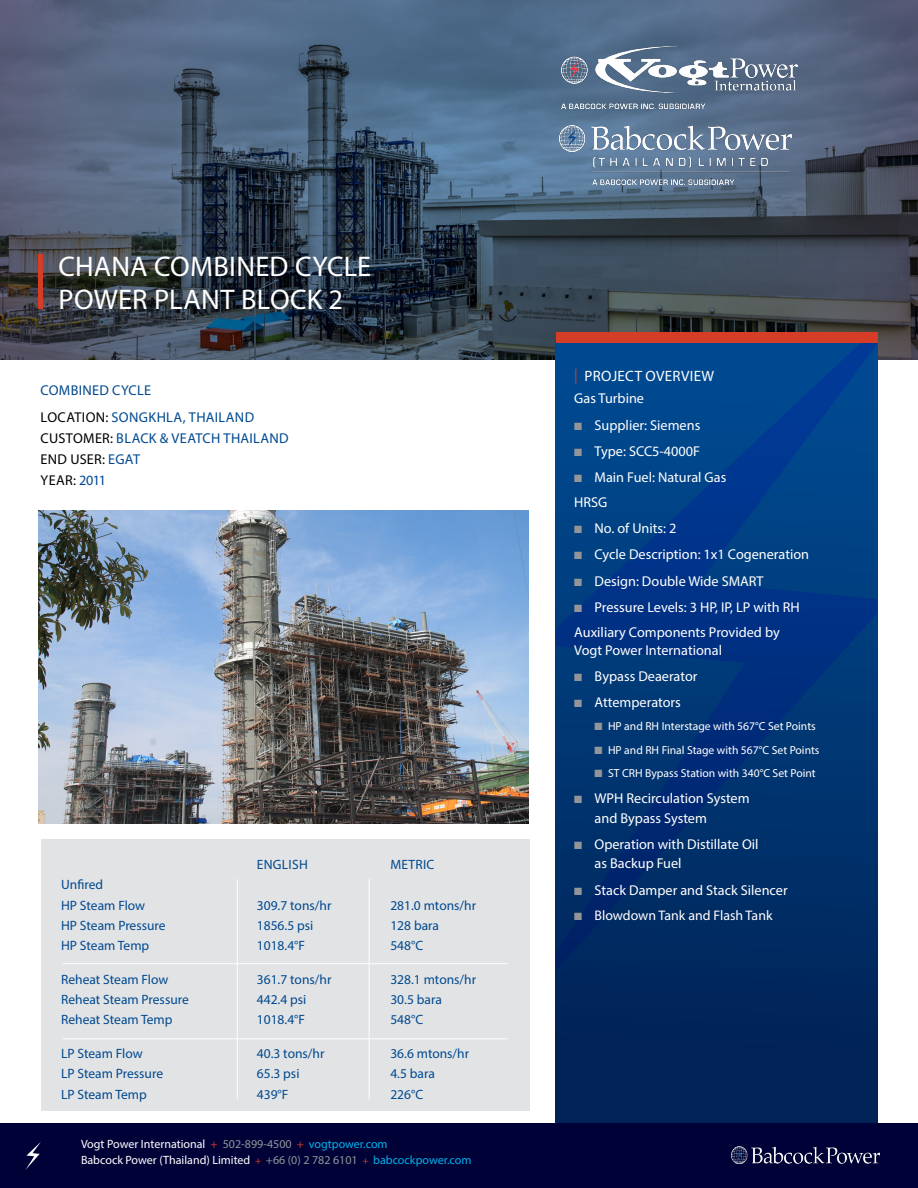
<style>
.page{position:relative;width:918px;height:1188px;background:#fff}
.page>*{position:absolute;margin:0;border:0;box-sizing:border-box;transform-origin:0 0}
.t1{font:28.5px/33px "Myriad Pro";letter-spacing:.005em;color:#fff}
.t2{font:15px "Myriad Pro";letter-spacing:.02em;color:#fff}
.t3{font:14.25px/24.8px "Myriad Pro";color:#fff}
.t4{font:14.25px/21px "Myriad Pro";letter-spacing:.02em;color:#004990}
.t5{font:13.8px "Myriad Pro";color:#fff}
.t6{font:13.5px/20.2px "Myriad Pro";color:#004990}
.t7{font:13.5px "Myriad Pro";letter-spacing:.02em;color:#004990}
.t8{font:12px/16.5px "Myriad Pro";color:#fff}
.t9{font:11.7px "Myriad Pro";color:#fff}
.s1{color:#000}
.s2{color:#d63d27}
.s3{color:#939598}
.s4{color:#00b3ea}
.s5{font-size:10.5px;color:#d63d27}
</style>
<div class="page">
<svg style="left:0;top:0;width:918px;height:360px;background:#445468"></svg>
<img style="left:562px;top:47px;width:235px;height:61px">
<img style="left:560px;top:126px;width:232px;height:58px">
<div style="left:556px;top:340px;width:322px;height:791px;background:#002257"></div>
<div style="left:0;top:1123px;width:918px;height:65px;background:#000237"></div>
<svg style="left:556px;top:343px;width:322px;height:627px"></svg>
<div style="left:556px;top:332px;width:322px;height:11px;background:#d63d27"></div>
<svg style="left:26px;top:1142px;width:15px;height:28px"></svg>
<img style="left:38px;top:510px;width:491px;height:314px">
<div style="left:41px;top:839px;width:488px;height:272px;background:#e2e3e4"></div>
<hr style="left:63px;top:963px;width:445px;height:1px;background:#fff">
<hr style="left:63px;top:1038px;width:445px;height:1px;background:#fff">
<hr style="left:237px;top:879px;width:1px;height:220px;background:#fff">
<hr style="left:369px;top:879px;width:1px;height:220px;background:#fff">
<div style="left:38px;top:255px;width:5px;height:54px;background:#d63d27"></div>
<img style="left:731px;top:1147px;width:148px;height:16px">
<h1 class="t1" style="left:59px;top:250px;width:314px">CHANA COMBINED CYCLE<br>POWER PLANT BLOCK 2</h1>
<p class="t4" style="left:41px;top:376px;width:215px;line-height:27.8px">COMBINED CYCLE<br><span class="s1">LOCATION:</span> SONGKHLA, THAILAND</p>
<p class="t4" style="left:41px;top:428px;width:250px"><span class="s1">CUSTOMER:</span> BLACK &amp; VEATCH THAILAND<br><span class="s1">END USER:</span> EGAT<br><span class="s1">YEAR:</span> 2011</p>
<p class="t6" style="left:61px;top:875px;width:86px">Unfired<br>HP Steam Flow</p>
<p class="t7" style="left:257px;top:856px;width:52px">ENGLISH</p>
<p class="t6" style="left:390px;top:854px;width:46px">METRIC</p>
<p class="t6" style="left:257px;top:895px;width:76px">309.7 tons/hr</p>
<p class="t6" style="left:390px;top:895px;width:87px">281.0 mtons/hr</p>
<p class="t6" style="left:61px;top:915px;width:106px">HP Steam Pressure</p>
<p class="t6" style="left:257px;top:915px;width:58px">1856.5 psi</p>
<p class="t6" style="left:390px;top:915px;width:50px">128 bara</p>
<p class="t6" style="left:61px;top:935px;width:90px">HP Steam Temp</p>
<p class="t6" style="left:257px;top:935px;width:50px">1018.4°F</p>
<p class="t6" style="left:390px;top:935px;width:34px">548°C</p>
<p class="t6" style="left:61px;top:969px;width:109px">Reheat Steam Flow</p>
<p class="t6" style="left:257px;top:969px;width:76px">361.7 tons/hr</p>
<p class="t6" style="left:390px;top:969px;width:87px">328.1 mtons/hr</p>
<p class="t6" style="left:61px;top:989px;width:129px">Reheat Steam Pressure</p>
<p class="t6" style="left:257px;top:989px;width:51px">442.4 psi</p>
<p class="t6" style="left:390px;top:989px;width:53px">30.5 bara</p>
<p class="t6" style="left:61px;top:1010px;width:113px">Reheat Steam Temp</p>
<p class="t6" style="left:257px;top:1010px;width:50px">1018.4°F</p>
<p class="t6" style="left:390px;top:1010px;width:34px">548°C</p>
<p class="t6" style="left:61px;top:1043px;width:83px">LP Steam Flow</p>
<p class="t6" style="left:257px;top:1043px;width:69px">40.3 tons/hr</p>
<p class="t6" style="left:390px;top:1043px;width:80px">36.6 mtons/hr</p>
<p class="t6" style="left:61px;top:1064px;width:103px">LP Steam Pressure</p>
<p class="t6" style="left:257px;top:1064px;width:44px">65.3 psi</p>
<p class="t6" style="left:390px;top:1064px;width:46px">4.5 bara</p>
<p class="t6" style="left:61px;top:1084px;width:87px">LP Steam Temp</p>
<p class="t6" style="left:257px;top:1084px;width:33px">439°F</p>
<p class="t6" style="left:390px;top:1084px;width:34px">226°C</p>
<p class="t8" style="left:81px;top:1135px;width:392px">Vogt Power International <span class="s2">+</span> <span class="s3">502-899-4500</span> <span class="s2">+</span> <span class="s4">vogtpower.com<br></span>Babcock Power (Thailand) Limited <span class="s5">+</span> <span class="s3">+66 (0) 2 782 6101</span> <span class="s5">+</span> <span class="s4">babcockpower.com</span></p>
<p class="t2" style="left:574px;top:366px;width:141px"><span class="s2">|</span> PROJECT OVERVIEW</p>
<p class="t3" style="left:574px;top:386px;width:71px">Gas Turbine</p>
<p class="t3" style="left:574px;top:412px;width:128px"><span class="s3">■</span> Supplier: Siemens</p>
<p class="t3" style="left:574px;top:438px;width:127px"><span class="s3">■</span> Type: SCC5-4000F</p>
<p class="t3" style="left:574px;top:465px;width:154px"><span class="s3">■</span> Main Fuel: Natural Gas<br>HRSG</p>
<p class="t3" style="left:574px;top:516px;width:104px"><span class="s3">■</span> No. of Units: 2</p>
<p class="t3" style="left:574px;top:542px;width:236px"><span class="s3">■</span> Cycle Description: 1x1 Cogeneration</p>
<p class="t3" style="left:574px;top:568px;width:191px"><span class="s3">■</span> Design: Double Wide SMART</p>
<p class="t3" style="left:574px;top:594px;width:227px"><span class="s3">■</span> Pressure Levels: 3 HP, IP, LP with RH<br>Auxiliary Components Provided by</p>
<p class="t3" style="left:574px;top:637px;width:149px">Vogt Power International</p>
<p class="t3" style="left:574px;top:663px;width:125px"><span class="s3">■</span> Bypass Deaerator</p>
<p class="t3" style="left:574px;top:690px;width:108px"><span class="s3">■</span> Attemperators</p>
<p class="t9" style="left:595px;top:719px;width:223px"><span class="s3">■</span> HP and RH Interstage with 567°C Set Points</p>
<p class="t9" style="left:595px;top:742px;width:227px"><span class="s3">■</span> HP and RH Final Stage with 567°C Set Points</p>
<p class="t9" style="left:595px;top:766px;width:223px"><span class="s3">■</span> ST CRH Bypass Station with 340°C Set Point</p>
<p class="t3" style="left:595px;top:788px;width:157px;line-height:19.5px;text-indent:-20px"><span class="s3">■</span> WPH Recirculation System and Bypass System</p>
<p class="t3" style="left:595px;top:834px;width:166px;line-height:19.5px;text-indent:-20px"><span class="s3">■</span> Operation with Distillate Oil as Backup Fuel</p>
<p class="t3" style="left:574px;top:877px;width:215px"><span class="s3">■</span> Stack Damper and Stack Silencer</p>
<p class="t5" style="left:574px;top:907px;width:200px"><span class="s3">■</span> Blowdown Tank and Flash Tank</p>
</div>
